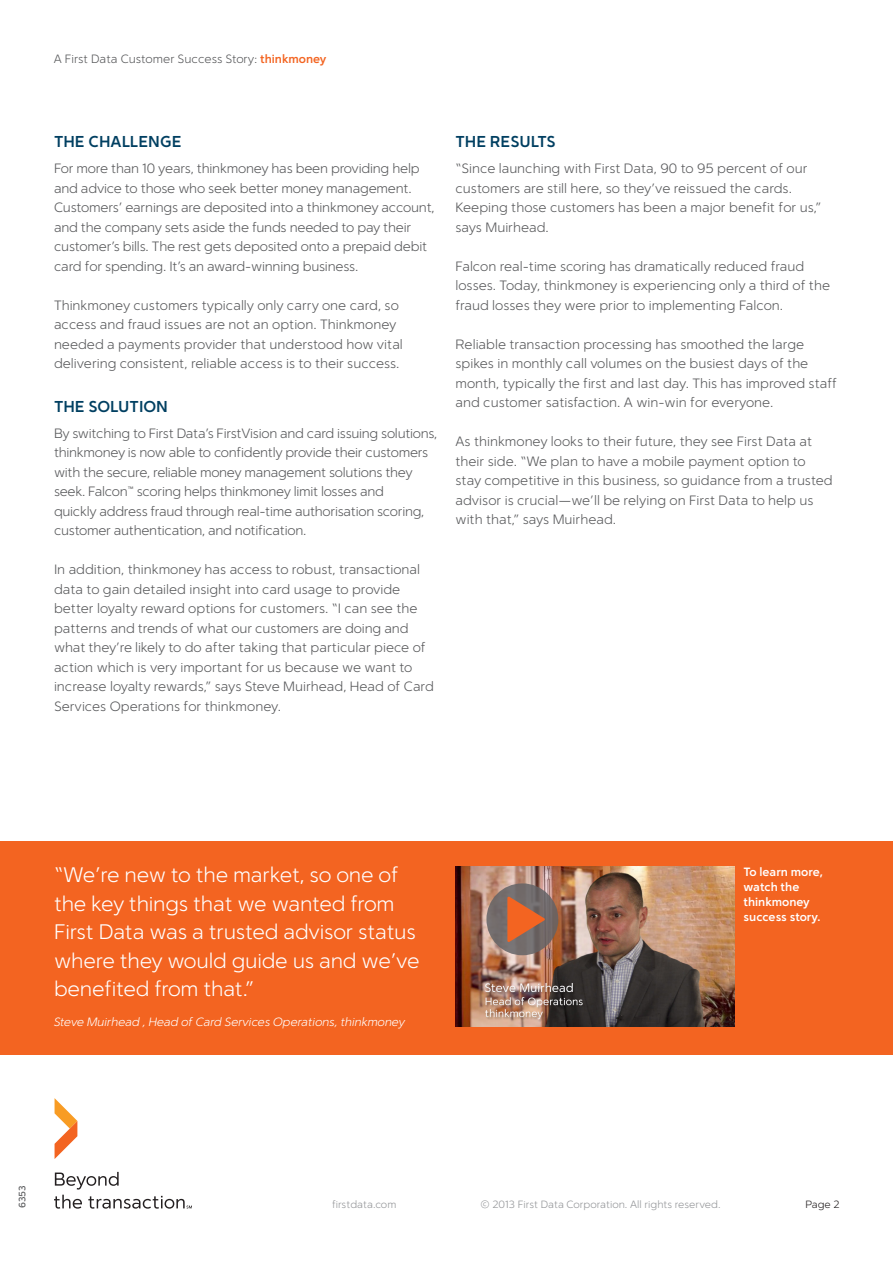
<style>
.page{position:relative;width:893px;height:1263px;background:#fff}
.page>*{position:absolute;margin:0;border:0;box-sizing:border-box;transform-origin:0 0}
.t1{font:300 21px/28.5px "Simple Sans";letter-spacing:-.01em;color:#fff}
.t2{font:700 15.75px "Simple Sans";color:#003f61}
.t3{font:300 13.5px/19.5px "Simple Sans";color:#57585a}
.t4{font:300 13.5px/19.5px "Simple Sans";letter-spacing:-.02em;color:#57585a}
.t5{font:italic 300 12px "Simple Sans";letter-spacing:-.01em;color:#fff}
.t6{font:700 12px/15px "Simple Sans";color:#fff}
.t7{font:300 12px "Simple Sans";color:#57585a}
.t8{font:300 10.5px "Simple Sans";color:#939598}
.t9{font:300 10.5px "Simple Sans";color:#231f20}
.Code_Revision_Date{font:500 9.3px "Simple Sans";color:#57585a}
.s1{font-weight:700;color:#f36421}
</style>
<div class="page">
<svg style="left:55px;top:1172px;width:64px;height:17px"></svg>
<svg style="left:54px;top:1195px;width:28px;height:13px"></svg>
<svg style="left:88px;top:1196px;width:104px;height:12px"></svg>
<svg style="left:55px;top:1098px;width:22px;height:61px"></svg>
<div style="left:0;top:841px;width:893px;height:214px;background:#f36421"></div>
<img style="left:455px;top:867px;width:279px;height:160px">
<svg style="left:486px;top:883px;width:72px;height:72px;background:#736c6c"></svg>
<svg style="left:507px;top:897px;width:38px;height:45px"></svg>
<p class="t7" style="left:54px;top:52px;width:274px">A First Data Customer Success Story: <span class="s1">thinkmoney</span></p>
<p class="t2" style="left:54px;top:132px;width:129px">THE CHALLENGE</p>
<p class="t3" style="left:54px;top:158px;width:382px">For more than 10 years, thinkmoney has been providing help and advice to those who seek better money management.<br>Customers’ earnings are deposited into a thinkmoney account, and the company sets aside the funds needed to pay their customer’s bills. The rest gets deposited onto a prepaid debit card for spending. It’s an award-winning business.</p>
<p class="t3" style="left:54px;top:295px;width:350px">Thinkmoney customers typically only carry one card, so access and fraud issues are not an option. Thinkmoney needed a payments provider that understood how vital delivering consistent, reliable access is to their success.</p>
<p class="t2" style="left:54px;top:397px;width:116px">THE SOLUTION</p>
<p class="t4" style="left:54px;top:423px;width:385px">By switching to First Data’s FirstVision and card issuing solutions, thinkmoney is now able to confidently provide their customers with the secure, reliable money management solutions they seek. Falcon™ scoring helps thinkmoney limit losses and<br>quickly address fraud through real-time authorisation scoring, customer authentication, and notification.</p>
<p class="t3" style="left:54px;top:560px;width:381px">In addition, thinkmoney has access to robust, transactional data to gain detailed insight into card usage to provide better loyalty reward options for customers. “I can see the patterns and trends of what our customers are doing and what they’re likely to do after taking that particular piece of action which is very important for us because we want to increase loyalty rewards,” says Steve Muirhead, Head of Card Services Operations for thinkmoney.</p>
<p class="t2" style="left:455px;top:132px;width:102px">THE RESULTS</p>
<p class="t3" style="left:455px;top:158px;width:367px">“Since launching with First Data, 90 to 95 percent of our customers are still here, so they’ve reissued the cards.<br>Keeping those customers has been a major benefit for us,” says Muirhead.</p>
<p class="t3" style="left:455px;top:256px;width:376px">Falcon real-time scoring has dramatically reduced fraud losses. Today, thinkmoney is experiencing only a third of the fraud losses they were prior to implementing Falcon.</p>
<p class="t3" style="left:455px;top:334px;width:383px">Reliable transaction processing has smoothed the large spikes in monthly call volumes on the busiest days of the month, typically the first and last day. This has improved staff and customer satisfaction. A win-win for everyone.</p>
<p class="t3" style="left:455px;top:431px;width:379px">As thinkmoney looks to their future, they see First Data at their side. “We plan to have a mobile payment option to stay competitive in this business, so guidance from a trusted advisor is crucial—we’ll be relying on First Data to help us with that,” says Muirhead.</p>
<p class="t1" style="left:54px;top:860px;width:367px">“We’re new to the market, so one of the key things that we wanted from<br>First Data was a trusted advisor status where they would guide us and we’ve benefited from that.”</p>
<p class="t5" style="left:54px;top:1015px;width:353px">Steve Muirhead , Head of Card Services Operations, thinkmoney</p>
<p class="t6" style="left:743px;top:864px;width:81px">To learn more, watch the thinkmoney success story.</p>
<p class="Code_Revision_Date" style="left:17px;top:1208px;width:24px;rotate:-90deg">6353</p>
<p class="t8" style="left:332px;top:1198px;width:66px">firstdata.com</p>
<p class="t8" style="left:480px;top:1198px;width:242px">© 2013 First Data Corporation. All rights reserved.</p>
<p class="t9" style="left:805px;top:1198px;width:36px">Page 2</p>
</div>
